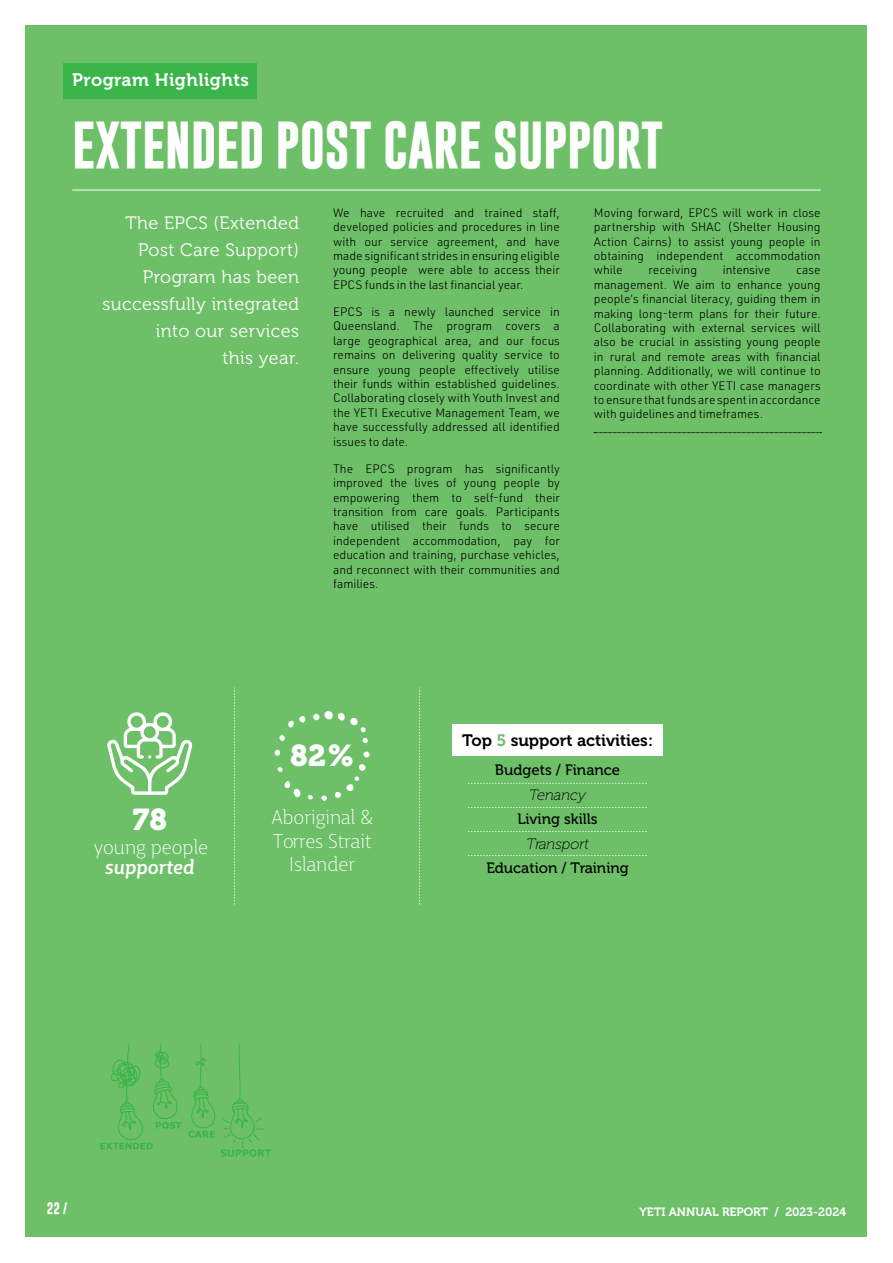
<style>
.page{position:relative;width:893px;height:1263px;background:#fff}
.page>*{position:absolute;margin:0;border:0;box-sizing:border-box;transform-origin:0 0}
.t1{font:700 48px "Gobold";letter-spacing:-.01em;color:#fff}
.t2{font:30px "Museo 900";color:#fff}
.t3{font:300 19.5px/23.5px "Big City Grotesque Pro";color:#fff;text-align:center}
.t4{font:italic 500 19.5px "Big City Grotesque Pro";color:#fff}
.t5{font:18px/27px "Museo 300";letter-spacing:.025em;color:#fff;text-align:right}
.t6{font:18px "Museo 700";letter-spacing:.025em;color:#fff}
.t7{font:16.5px "Museo 700";color:#000}
.t8{font:15px "Museo 500";color:#000}
.t9{font:italic 15px "Museo 100";color:#000}
.t10{font:300 12px/14.4px "URWDIN";color:#000;text-align:justify}
.t11{font:12px "Museo 700";color:#fff}
.t12{font:700 12px "Gobold";color:#fff}
.s1{color:#6dc067}
</style>
<div class="page">
<div style="left:26px;top:26px;width:841px;height:1211px;background:#6dc067"></div>
<hr style="left:72px;top:190px;width:749px;height:1px;background:#fff">
<svg style="left:594px;top:432px;width:227px;height:1px"></svg>
<div style="left:64px;top:64px;width:193px;height:35px;background:#39b54a"></div>
<svg style="left:100px;top:1044px;width:81px;height:105px"></svg>
<svg style="left:188px;top:1044px;width:83px;height:113px"></svg>
<svg style="left:107px;top:712px;width:86px;height:83px"></svg>
<svg style="left:279px;top:735px;width:6px;height:6px"></svg>
<svg style="left:284px;top:781px;width:17px;height:16px"></svg>
<svg style="left:288px;top:716px;width:17px;height:11px"></svg>
<svg style="left:363px;top:751px;width:7px;height:7px"></svg>
<svg style="left:274px;top:750px;width:6px;height:6px"></svg>
<svg style="left:321px;top:796px;width:6px;height:5px"></svg>
<svg style="left:362px;top:738px;width:6px;height:5px"></svg>
<svg style="left:277px;top:767px;width:6px;height:5px"></svg>
<svg style="left:313px;top:711px;width:53px;height:21px"></svg>
<svg style="left:308px;top:795px;width:5px;height:4px"></svg>
<svg style="left:335px;top:764px;width:31px;height:34px"></svg>
<svg style="left:234px;top:687px;width:1px;height:218px"></svg>
<svg style="left:419px;top:687px;width:1px;height:218px"></svg>
<div style="left:452px;top:724px;width:211px;height:32px;background:#fff"></div>
<svg style="left:468px;top:783px;width:179px;height:1px"></svg>
<svg style="left:468px;top:807px;width:179px;height:1px"></svg>
<svg style="left:468px;top:831px;width:179px;height:1px"></svg>
<svg style="left:468px;top:855px;width:179px;height:1px"></svg>
<h3 class="t6" style="left:72px;top:70px;width:178px">Program Highlights</h3>
<h1 class="t1" style="left:72px;top:114px;width:593px">EXTENDED POST CARE SUPPORT</h1>
<h3 class="t5" style="left:103px;top:210px;width:198px">The EPCS (Extended<br>Post Care Support)<br>Program has been successfully integrated into our services<br>this year.</h3>
<p class="t10" style="left:333px;top:205px;width:228px">We have recruited and trained staff, developed policies and procedures in line with our service agreement, and have made significant strides in ensuring eligible young people were able to access their EPCS funds in the last financial year.</p>
<p class="t10" style="left:333px;top:304px;width:228px">EPCS is a newly launched service in Queensland. The program covers a large geographical area, and our focus remains on delivering quality service to ensure young people effectively utilise their funds within established guidelines.<br>Collaborating closely with Youth Invest and the YETI Executive Management Team, we have successfully addressed all identified issues to date.</p>
<p class="t10" style="left:333px;top:461px;width:228px">The EPCS program has significantly improved the lives of young people by empowering them to self-fund their transition from care goals. Participants have utilised their funds to secure independent accommodation, pay for education and training, purchase vehicles, and reconnect with their communities and families.</p>
<p class="t10" style="left:594px;top:205px;width:228px">Moving forward, EPCS will work in close partnership with SHAC (Shelter Housing Action Cairns) to assist young people in obtaining independent accommodation while</p>
<p class="t10" style="left:648px;top:263px;width:50px">receiving</p>
<p class="t10" style="left:723px;top:263px;width:49px">intensive</p>
<p class="t10" style="left:594px;top:263px;width:228px;text-indent:202px">case management. We aim to enhance young people’s financial literacy, guiding them in making long-term plans for their future.<br>Collaborating with external services will also be crucial in assisting young people in rural and remote areas with financial planning. Additionally, we will continue to coordinate with other YETI case managers to ensure that funds are spent in accordance with guidelines and timeframes.</p>
<h2 class="t2" style="left:133px;top:802px;width:36px">78</h2>
<h3 class="t3" style="left:94px;top:833px;width:116px">young people</h3>
<h3 class="t4" style="left:105px;top:851px;width:91px">supported</h3>
<h2 class="t2" style="left:290px;top:738px;width:65px">82%</h2>
<h3 class="t3" style="left:271px;top:804px;width:103px">Aboriginal &amp;<br>Torres Strait<br>Islander</h3>
<h3 class="t7" style="left:462px;top:731px;width:193px">Top <span class="s1">5</span> support activities:</h3>
<p class="t8" style="left:495px;top:762px;width:127px">Budgets / Finance</p>
<p class="t9" style="left:529px;top:786px;width:58px">Tenancy</p>
<p class="t8" style="left:517px;top:811px;width:82px">Living skills</p>
<p class="t9" style="left:526px;top:835px;width:64px">Transport</p>
<p class="t8" style="left:486px;top:860px;width:144px">Education / Training</p>
<p class="t12" style="left:47px;top:1201px;width:22px">22 /</p>
<p class="t11" style="left:639px;top:1205px;width:208px">YETI ANNUAL REPORT / 2023-2024</p>
</div>
